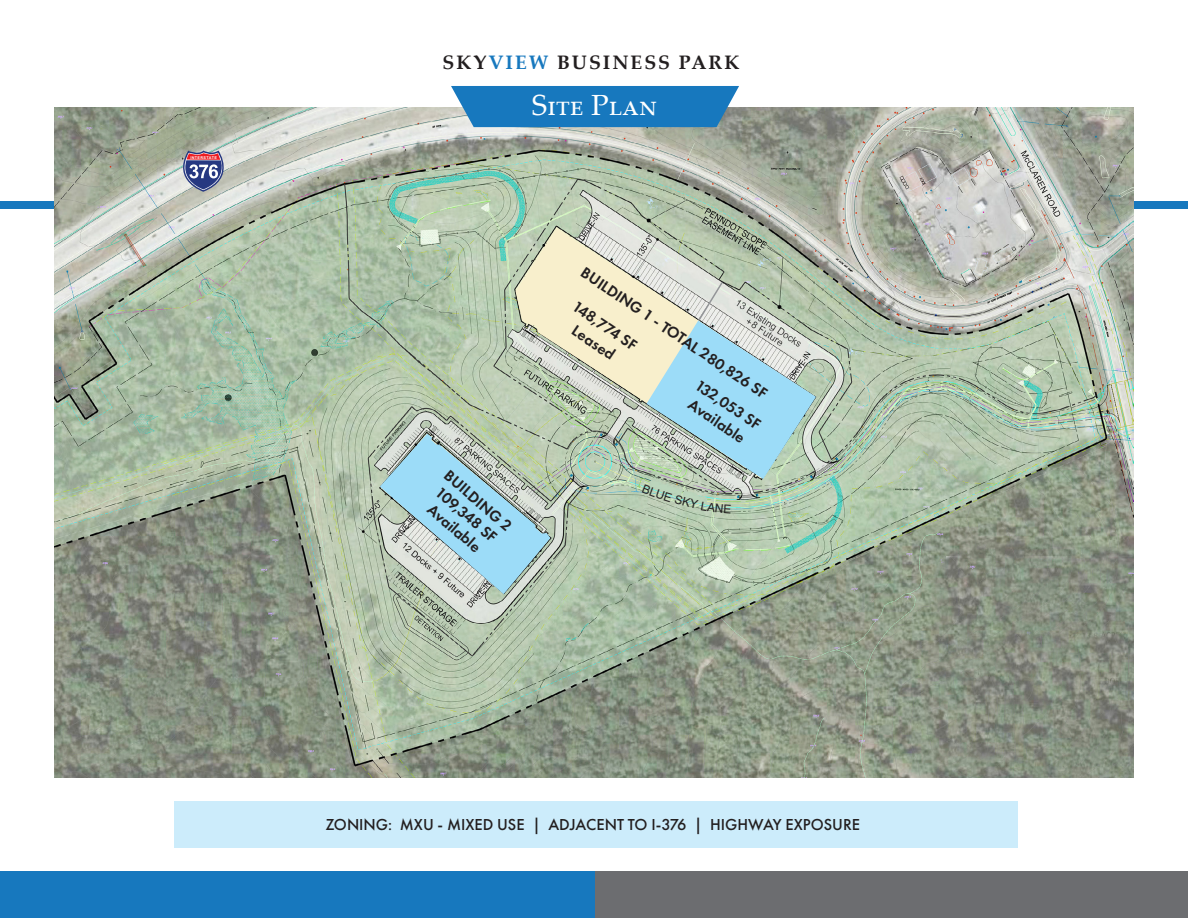
<style>
.page{position:relative;width:1188px;height:918px;background:#fff}
.page>*{position:absolute;margin:0;border:0;box-sizing:border-box;transform-origin:0 0}
.t1{font:29.1px "Palatino Linotype";color:#fff}
.t2{font:700 19.5px "Palatino Linotype";letter-spacing:.1em;color:#231f20}
.t3{font:500 16.5px "Futura PT";color:#231f20}
.t4{font:600 15.9px "Futura PT";color:#231f20}
.t5{font:700 3.75px "Arial";letter-spacing:.1em;color:#fff}
.s1{color:#1778be}
</style>
<div class="page">
<div style="left:0;top:201px;width:1188px;height:8px;background:#1778be"></div>
<img style="left:54px;top:108px;width:1080px;height:670px">
<svg style="left:172px;top:150px;width:64px;height:42px"></svg>
<svg style="left:516px;top:228px;width:299px;height:248px"></svg>
<svg style="left:380px;top:434px;width:170px;height:160px"></svg>
<div style="left:589px;top:872px;width:599px;height:46px;background:#6c6d70"></div>
<div style="left:0;top:872px;width:595px;height:46px;background:#1778be"></div>
<svg style="left:451px;top:86px;width:288px;height:41px"></svg>
<div style="left:174px;top:801px;width:843px;height:47px;background:#ccecfb"></div>
<svg style="left:642px;top:281px;width:174px;height:232px"></svg>
<p class="t5" style="left:190px;top:155px;width:28px">INTERSTATE</p>
<p class="t2" style="left:443px;top:49px;width:298px">SKY<span class="s1">VIEW</span> BUSINESS PARK</p>
<p class="t1" style="left:532px;top:85px;width:127px">Site Plan</p>
<p class="t4" style="left:453px;top:466px;width:85px;rotate:41deg">BUILDING 2</p>
<p class="t4" style="left:444px;top:482px;width:77px;rotate:41deg">109,348 SF</p>
<p class="t4" style="left:436px;top:499px;width:66px;rotate:41deg">Available</p>
<p class="t4" style="left:588px;top:263px;width:223px;rotate:34deg">BUILDING 1 - TOTAL 280,826 SF</p>
<p class="t4" style="left:580px;top:297px;width:76px;rotate:34deg">148,774 SF</p>
<p class="t4" style="left:579px;top:321px;width:50px;rotate:34deg">Leased</p>
<p class="t4" style="left:702px;top:375px;width:77px;rotate:34deg">132,053 SF</p>
<p class="t4" style="left:695px;top:395px;width:66px;rotate:34deg">Available</p>
<p class="t3" style="left:325px;top:815px;width:536px">ZONING: MXU - MIXED USE | ADJACENT TO I-376 | HIGHWAY EXPOSURE</p>
</div>
